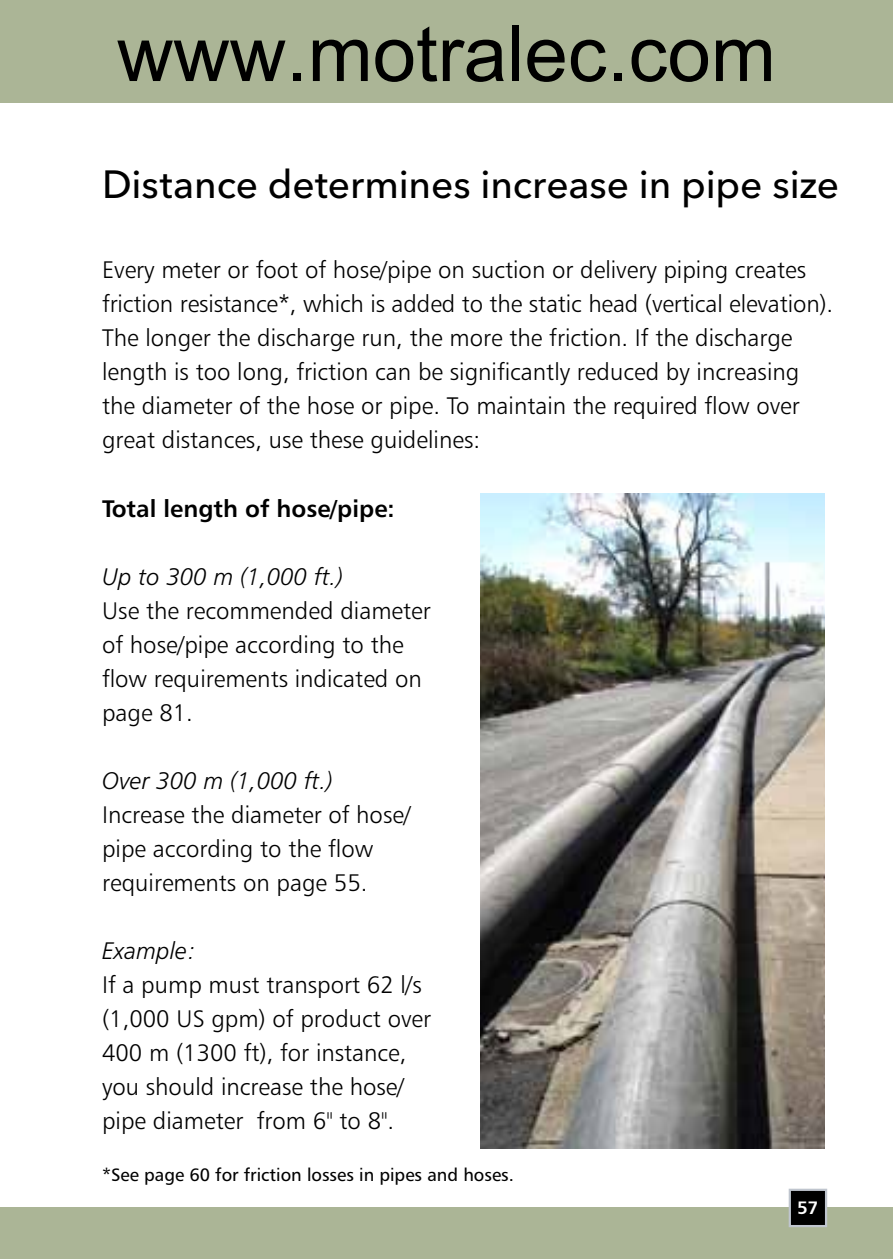
<style>
.page{position:relative;width:893px;height:1259px;background:#fff}
.page>*{position:absolute;margin:0;border:0;box-sizing:border-box;transform-origin:0 0}
.t1{font:78px "Arial";color:#000}
.t2{font:500 39px "Avenir Next LT Pro";letter-spacing:-.005em;color:#000}
.t3{font:24px/33.9px "Humanist 777 BT Light B";color:#000}
.t4{font:24px "Humanist 777 BT Light Italic B";color:#000}
.t5{font:24px "Humanist 777 BT Bold B";color:#000}
.t6{font:18px "Humanist 777 BT Roman B";color:#000}
.t7{font:18px "Humanist 777 BT Bold B";color:#fff}
</style>
<div class="page">
<img style="left:481px;top:494px;width:344px;height:654px">
<div style="left:0;top:1208px;width:893px;height:51px;background:#abb596"></div>
<div style="left:0;top:0;width:893px;height:102px;background:#abb596"></div>
<svg style="left:787px;top:1188px;width:41px;height:40px;background:#3a3b3b"></svg>
<h1 class="t1" style="left:117px;top:24px;width:660px">www.motralec.com</h1>
<h2 class="t2" style="left:102px;top:161px;width:739px">Distance determines increase in pipe size</h2>
<p class="t3" style="left:102px;top:253px;width:733px">Every meter or foot of hose/pipe on suction or delivery piping creates friction resistance*, which is added to the static head (vertical elevation).<br>The longer the discharge run, the more the friction. If the discharge length is too long, friction can be significantly reduced by increasing the diameter of the hose or pipe. To maintain the required flow over great distances, use these guidelines:</p>
<p class="t5" style="left:102px;top:493px;width:294px">Total length of hose/pipe:</p>
<p class="t4" style="left:102px;top:562px;width:243px">Up to 300 m (1,000 ft.)</p>
<p class="t3" style="left:102px;top:593px;width:330px">Use the recommended diameter of hose/pipe according to the flow requirements indicated on page 81.</p>
<p class="t4" style="left:102px;top:766px;width:233px">Over 300 m (1,000 ft.)</p>
<p class="t3" style="left:102px;top:797px;width:310px">Increase the diameter of hose/ pipe according to the flow requirements on page 55.</p>
<p class="t4" style="left:102px;top:936px;width:96px">Example:</p>
<p class="t3" style="left:102px;top:967px;width:331px">If a pump must transport 62 l/s (1,000 US gpm) of product over<br>400 m (1300 ft), for instance, you should increase the hose/ pipe diameter from 6" to 8".</p>
<p class="t6" style="left:102px;top:1163px;width:413px">*See page 60 for friction losses in pipes and hoses.</p>
<p class="t7" style="left:797px;top:1196px;width:23px">57</p>
</div>
